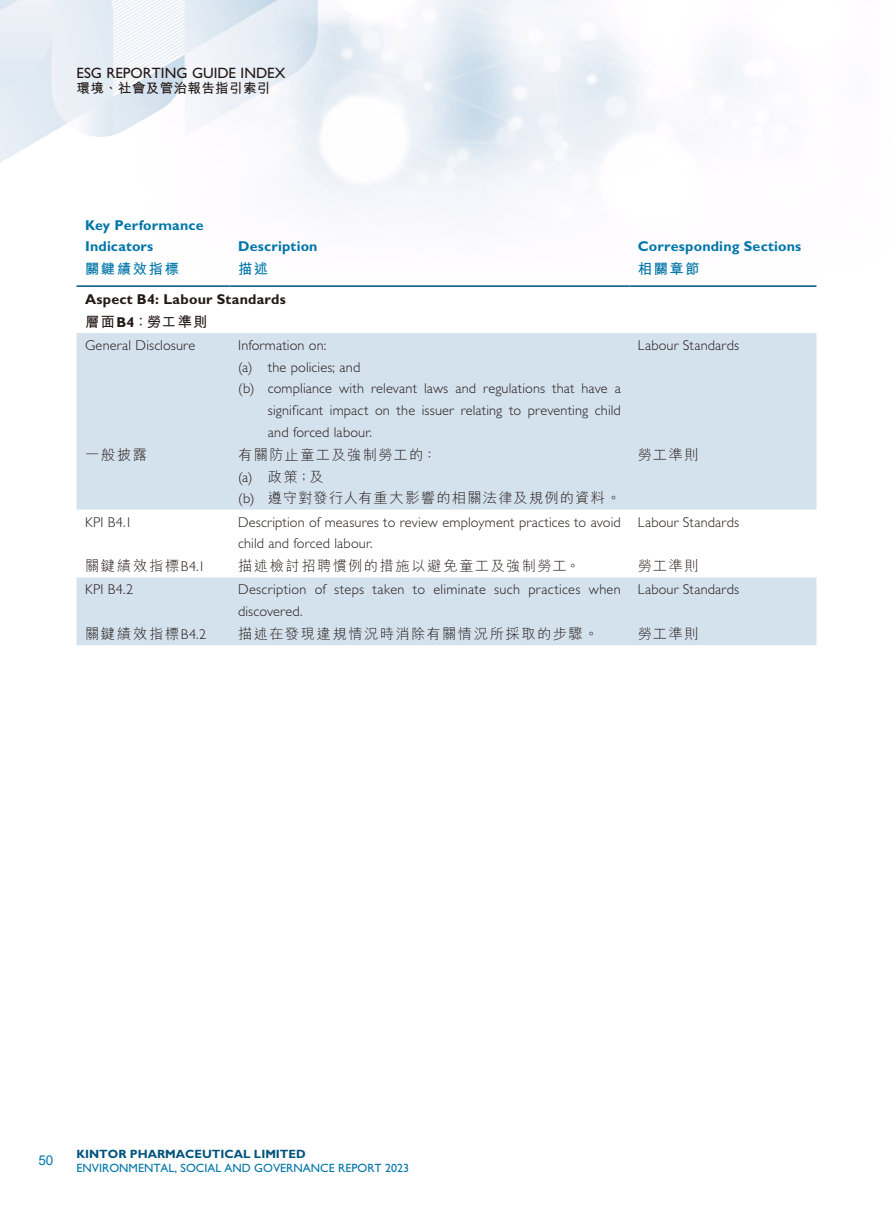
<style>
.page{position:relative;width:893px;height:1212px;background:#fff}
.page>*{position:absolute;margin:0;border:0;box-sizing:border-box;transform-origin:0 0}
.t1{font:15px "Gill Sans Std";color:#231916}
.t2{font:300 14.25px/21.8px "Gill Sans Std";letter-spacing:.015em;color:#231916}
.t3{font:300 14.25px/21.8px "M Hei HK";letter-spacing:.1em;color:#231916}
.t4{font:700 14.25px/21.8px "Gill Sans Std";letter-spacing:.015em;color:#0076a9}
.t5{font:700 14.25px "Gill Sans Std";letter-spacing:.015em;color:#231916}
.t6{font:700 14.25px "M Hei HK";letter-spacing:.115em;color:#0076a9}
.t7{font:700 14.25px "M Hei HK";letter-spacing:.09em;color:#231916}
.t8{font:700 13.5px "M Hei HK";letter-spacing:.03em;color:#231916}
.t9{font:13.5px "Arial";color:#0076a9}
.t10{font:12px "Gill Sans Std";color:#0076a9}
.t11{font:700 12px "Gill Sans Std";color:#00547c}
.s1{font-family:"Gill Sans Std"}
</style>
<div class="page">
<img style="left:0;top:0;width:817px;height:645px">
<svg style="left:77px;top:333px;width:739px;height:312px;fill:#d4e2ee"></svg>
<hr style="left:77px;top:285px;width:153px;height:2px;background:#00547c">
<hr style="left:230px;top:285px;width:399px;height:2px;background:#00547c">
<hr style="left:629px;top:285px;width:187px;height:2px;background:#00547c">
<p class="t1" style="left:77px;top:65px;width:210px">ESG REPORTING GUIDE INDEX</p>
<p class="t8" style="left:77px;top:78px;width:195px">環境、社會及管治報告指引索引</p>
<p class="t4" style="left:85px;top:214px;width:120px">Key Performance<br>Indicators</p>
<p class="t4" style="left:238px;top:236px;width:81px">Description</p>
<p class="t4" style="left:638px;top:236px;width:165px">Corresponding Sections</p>
<p class="t6" style="left:85px;top:259px;width:95px">關鍵績效指標</p>
<p class="t6" style="left:238px;top:259px;width:32px">描述</p>
<p class="t6" style="left:638px;top:259px;width:63px">相關章節</p>
<p class="t5" style="left:85px;top:291px;width:202px">Aspect B4: Labour Standards</p>
<p class="t7" style="left:85px;top:311px;width:124px">層面<span class="s1">B4</span>：勞工準則</p>
<p class="t2" style="left:85px;top:334px;width:112px">General Disclosure</p>
<p class="t2" style="left:238px;top:334px;width:90px">Information on:</p>
<p class="t2" style="left:238px;top:356px;width:124px">(a) the policies; and</p>
<p class="t2" style="left:238px;top:378px;width:384px">(b) compliance with relevant laws and regulations that have a</p>
<p class="t2" style="left:268px;top:400px;width:354px">significant impact on the issuer relating to preventing child</p>
<p class="t2" style="left:268px;top:421px;width:106px">and forced labour.</p>
<p class="t2" style="left:638px;top:334px;width:103px">Labour Standards</p>
<p class="t3" style="left:85px;top:444px;width:63px">一般披露</p>
<p class="t3" style="left:238px;top:444px;width:384px">有關防止童工及強制勞工的：<br><span class="s1">(a)</span> 政策；及<br><span class="s1">(b)</span> 遵守對發行人有重大影響的相關法律及規例的資料。</p>
<p class="t3" style="left:638px;top:444px;width:62px">勞工準則</p>
<p class="t2" style="left:85px;top:511px;width:49px">KPI B4.1</p>
<p class="t2" style="left:238px;top:511px;width:384px">Description of measures to review employment practices to avoid child and forced labour.</p>
<p class="t2" style="left:638px;top:511px;width:103px">Labour Standards</p>
<p class="t3" style="left:85px;top:555px;width:122px">關鍵績效指標<span class="s1">B4.1</span></p>
<p class="t3" style="left:238px;top:555px;width:343px">描述檢討招聘慣例的措施以避免童工及強制勞工。</p>
<p class="t3" style="left:638px;top:555px;width:62px">勞工準則</p>
<p class="t2" style="left:85px;top:579px;width:50px">KPI B4.2</p>
<p class="t2" style="left:238px;top:579px;width:384px">Description of steps taken to eliminate such practices when discovered.</p>
<p class="t2" style="left:638px;top:579px;width:103px">Labour Standards</p>
<p class="t3" style="left:85px;top:623px;width:123px">關鍵績效指標<span class="s1">B4.2</span></p>
<p class="t3" style="left:238px;top:623px;width:362px">描述在發現違規情況時消除有關情況所採取的步驟。</p>
<p class="t3" style="left:638px;top:623px;width:62px">勞工準則</p>
<p class="t9" style="left:38px;top:1150px;width:17px">50</p>
<p class="t11" style="left:77px;top:1147px;width:231px">KINTOR PHARMACEUTICAL LIMITED</p>
<p class="t10" style="left:77px;top:1161px;width:334px">ENVIRONMENTAL, SOCIAL AND GOVERNANCE REPORT 2023</p>
</div>
